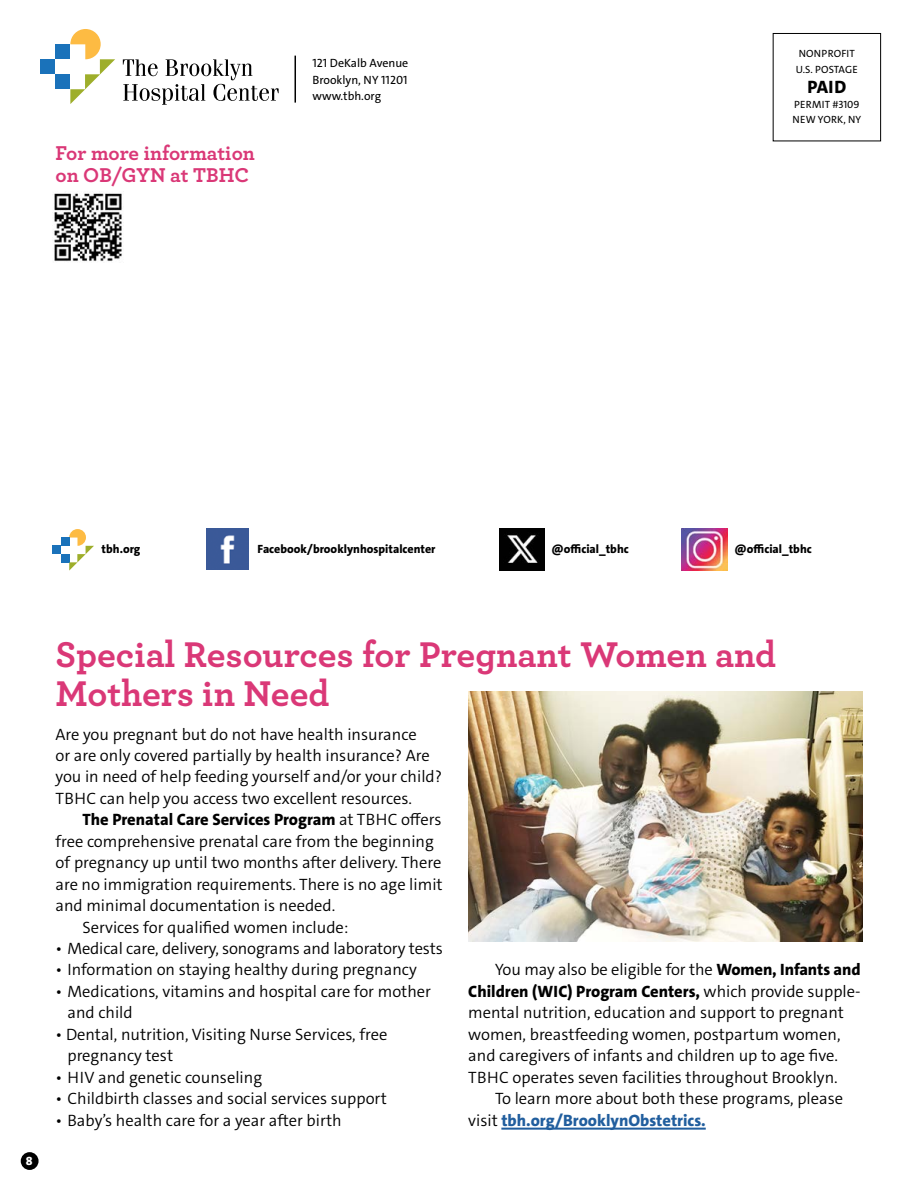
<style>
.page{position:relative;width:918px;height:1188px;background:#fff}
.page>*{position:absolute;margin:0;border:0;box-sizing:border-box;transform-origin:0 0}
.t1{font:700 37.5px/39px "Archer";color:#da3877}
.t2{font:700 21px/22.5px "Archer";color:#da3877}
.t3{font:800 18px "The Sans";color:#000}
.t4{font:300 16.5px/21.5px "The Sans";color:#000}
.t5{font:800 16.5px "The Sans";color:#000}
.t6{font:800 12px "The Sans";color:#000}
.t7{font:12px/16.5px "The Sans";color:#000;text-align:justify}
.t8{font:800 12px "The Sans";color:#fff}
.t9{font:10.5px/16.5px "The Sans";letter-spacing:.025em;color:#000}
.s1{font-weight:300}
.s2{font-weight:800}
.s3{font-weight:800;color:#215e9e}
</style>
<div class="page">
<hr style="left:501px;top:1128px;width:205px;height:2px;background:#215e9e">
<div style="left:773px;top:33px;width:108px;height:108px;border:1px solid #000"></div>
<div style="left:40px;top:59px;width:15px;height:15px;background:#1a72ba"></div>
<svg style="left:55px;top:29px;width:60px;height:75px"></svg>
<svg style="left:123px;top:59px;width:156px;height:46px"></svg>
<hr style="left:295px;top:56px;width:1px;height:47px;background:#000">
<div style="left:53px;top:546px;width:8px;height:8px;background:#1a72ba"></div>
<svg style="left:61px;top:529px;width:33px;height:42px"></svg>
<img style="left:207px;top:528px;width:42px;height:42px">
<img style="left:499px;top:528px;width:46px;height:43px">
<img style="left:682px;top:528px;width:45px;height:43px">
<img style="left:468px;top:692px;width:395px;height:250px">
<div style="left:21px;top:1152px;width:18px;height:18px;background:#000;border-radius:50%"></div>
<img style="left:54px;top:193px;width:68px;height:69px">
<p class="t2" style="left:56px;top:140px;width:201px">For more information on OB/GYN at TBHC</p>
<p class="t7" style="left:312px;top:55px;width:97px">121 DeKalb Avenue Brooklyn, NY 11201 www.tbh.org</p>
<p class="t9" style="left:796px;top:45px;width:64px">NONPROFIT<br>U.S. POSTAGE</p>
<p class="t3" style="left:808px;top:75px;width:40px">PAID</p>
<p class="t9" style="left:793px;top:97px;width:70px;line-height:15px">PERMIT #3109<br>NEW YORK, NY</p>
<p class="t6" style="left:102px;top:541px;width:40px">tbh.org</p>
<p class="t6" style="left:258px;top:541px;width:179px">Facebook/brooklynhospitalcenter</p>
<p class="t6" style="left:552px;top:541px;width:79px">@official_tbhc</p>
<p class="t6" style="left:735px;top:541px;width:79px">@official_tbhc</p>
<p class="t8" style="left:26px;top:1153px;width:8px">8</p>
<h1 class="t1" style="left:56px;top:633px;width:722px">Special Resources for Pregnant Women and<br>Mothers in Need</h1>
<p class="t4" style="left:56px;top:723px;width:388px">Are you pregnant but do not have health insurance<br>or are only covered partially by health insurance? Are you in need of help feeding yourself and/or your child?<br>TBHC can help you access two excellent resources.</p>
<p class="t5" style="left:82px;top:809px;width:361px">The Prenatal Care Services Program <span class="s1">at TBHC offers</span></p>
<p class="t4" style="left:56px;top:831px;width:380px">free comprehensive prenatal care from the beginning</p>
<p class="t4" style="left:56px;top:852px;width:387px">of pregnancy up until two months after delivery. There</p>
<p class="t4" style="left:56px;top:874px;width:389px">are no immigration requirements. There is no age limit</p>
<p class="t4" style="left:56px;top:895px;width:281px">and minimal documentation is needed.</p>
<p class="t4" style="left:82px;top:916px;width:268px">Services for qualified women include:</p>
<p class="t4" style="left:56px;top:938px;width:389px">• Medical care, delivery, sonograms and laboratory tests</p>
<p class="t4" style="left:56px;top:959px;width:363px">• Information on staying healthy during pregnancy</p>
<p class="t4" style="left:67px;top:981px;width:365px;text-indent:-12px">• Medications, vitamins and hospital care for mother and child</p>
<p class="t4" style="left:67px;top:1024px;width:322px;text-indent:-12px">• Dental, nutrition, Visiting Nurse Services, free pregnancy test</p>
<p class="t4" style="left:56px;top:1067px;width:208px">• HIV and genetic counseling</p>
<p class="t4" style="left:56px;top:1088px;width:333px">• Childbirth classes and social services support</p>
<p class="t4" style="left:56px;top:1109px;width:288px">• Baby’s health care for a year after birth</p>
<p class="t4" style="left:468px;top:959px;width:394px;text-indent:27px">You may also be eligible for the <span class="s2">Women, Infants and Children (WIC) Program Centers,</span> which provide supple&shy;mental nutrition, education and support to pregnant women, breastfeeding women, postpartum women, and caregivers of infants and children up to age five.<br>TBHC operates seven facilities throughout Brooklyn.</p>
<p class="t4" style="left:468px;top:1088px;width:376px;text-indent:27px">To learn more about both these programs, please visit <span class="s3">tbh.org/BrooklynObstetrics.</span></p>
</div>
